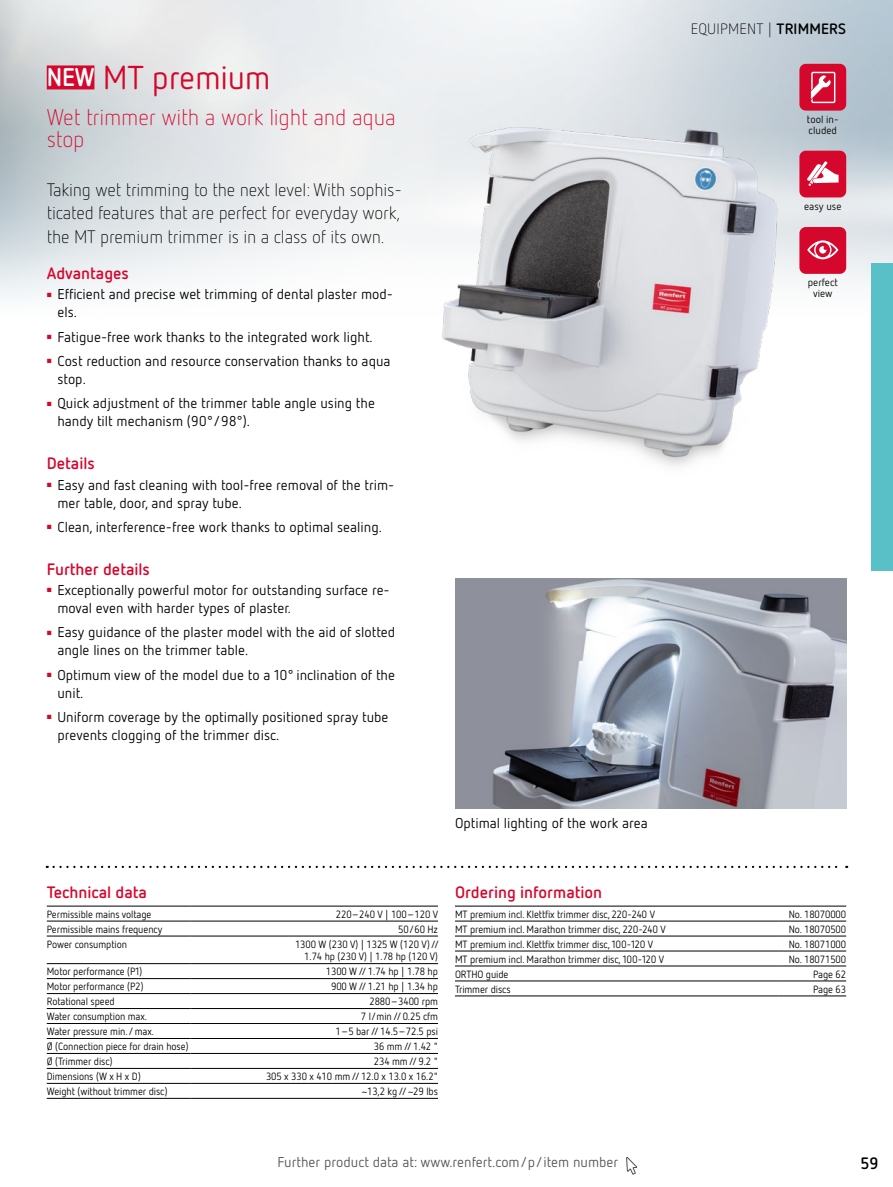
<style>
.page{position:relative;width:893px;height:1187px;background:#fff}
.page>*{position:absolute;margin:0;border:0;box-sizing:border-box;transform-origin:0 0}
.t1{font:33px "Netto Pro";letter-spacing:-.01em;color:#d5072d}
.t2{font:300 22.5px/22.5px "Netto Pro";letter-spacing:-.01em;color:#d5072d}
.t3{font:300 18px/23.2px "Netto Pro";letter-spacing:-.01em;color:#000;text-align:justify}
.t4{font:700 16.5px "Netto Pro";color:#d5072d}
.t5{font:700 16.5px "Netto Pro";color:#000}
.t6{font:300 15px "Netto Pro";letter-spacing:.01em;color:#000}
.t7{font:700 15px "Netto Pro";color:#000}
.t8{font:14.25px/18px "Netto Pro";color:#000}
.t9{font:14.25px "Netto Pro";color:#565655}
.t10{font:10.5px/12.6px "Netto Pro";letter-spacing:-.01em;color:#000;text-align:right;scale:.96 1}
.t11{font:10.5px/10.5px "Netto Pro";letter-spacing:-.01em;color:#000}
.s1{font-weight:700;font-size:25.5px;color:#fff}
.s2{font-weight:300}
</style>
<div class="page">
<img style="left:1px;top:0;width:892px;height:456px">
<img style="left:0;top:0;width:1px;height:455px">
<div style="left:799px;top:64px;width:47px;height:47px;background:#d5072d;border-radius:6px"></div>
<div style="left:811px;top:72px;width:24px;height:31px;border:1px solid #fff"></div>
<svg style="left:811px;top:75px;width:20px;height:26px"></svg>
<div style="left:799px;top:151px;width:47px;height:46px;background:#d5072d;border-radius:6px"></div>
<svg style="left:811px;top:161px;width:28px;height:23px"></svg>
<div style="left:799px;top:227px;width:47px;height:47px;background:#d5072d;border-radius:6px"></div>
<svg style="left:811px;top:240px;width:27px;height:19px"></svg>
<img style="left:455px;top:578px;width:391px;height:230px">
<div style="left:47px;top:65px;width:47px;height:24px;background:#d5072d"></div>
<svg style="left:54px;top:865px;width:793px;height:3px"></svg>
<hr style="left:47px;top:905px;width:143px;height:1px;background:#000">
<hr style="left:190px;top:905px;width:248px;height:1px;background:#000">
<hr style="left:47px;top:920px;width:143px;height:1px;background:#000">
<hr style="left:190px;top:920px;width:248px;height:1px;background:#000">
<hr style="left:47px;top:935px;width:143px;height:1px;background:#000">
<hr style="left:190px;top:935px;width:248px;height:1px;background:#000">
<hr style="left:47px;top:963px;width:143px;height:1px;background:#000">
<hr style="left:190px;top:963px;width:248px;height:1px;background:#000">
<hr style="left:47px;top:978px;width:143px;height:1px;background:#000">
<hr style="left:190px;top:978px;width:248px;height:1px;background:#000">
<hr style="left:47px;top:993px;width:143px;height:1px;background:#000">
<hr style="left:190px;top:993px;width:248px;height:1px;background:#000">
<hr style="left:47px;top:1008px;width:143px;height:1px;background:#000">
<hr style="left:190px;top:1008px;width:248px;height:1px;background:#000">
<hr style="left:47px;top:1023px;width:143px;height:1px;background:#000">
<hr style="left:190px;top:1023px;width:248px;height:1px;background:#000">
<hr style="left:47px;top:1038px;width:143px;height:1px;background:#000">
<hr style="left:190px;top:1038px;width:248px;height:1px;background:#000">
<hr style="left:47px;top:1053px;width:143px;height:1px;background:#000">
<hr style="left:190px;top:1053px;width:248px;height:1px;background:#000">
<hr style="left:47px;top:1068px;width:143px;height:1px;background:#000">
<hr style="left:190px;top:1068px;width:248px;height:1px;background:#000">
<hr style="left:47px;top:1083px;width:143px;height:1px;background:#000">
<hr style="left:47px;top:1097px;width:143px;height:1px;background:#000">
<hr style="left:190px;top:1083px;width:248px;height:1px;background:#000">
<hr style="left:190px;top:1097px;width:248px;height:1px;background:#000">
<hr style="left:455px;top:905px;width:323px;height:1px;background:#000">
<hr style="left:778px;top:905px;width:68px;height:1px;background:#000">
<hr style="left:455px;top:920px;width:323px;height:1px;background:#000">
<hr style="left:778px;top:920px;width:68px;height:1px;background:#000">
<hr style="left:455px;top:935px;width:323px;height:1px;background:#000">
<hr style="left:778px;top:935px;width:68px;height:1px;background:#000">
<hr style="left:455px;top:950px;width:323px;height:1px;background:#000">
<hr style="left:778px;top:950px;width:68px;height:1px;background:#000">
<hr style="left:455px;top:965px;width:323px;height:1px;background:#000">
<hr style="left:778px;top:965px;width:68px;height:1px;background:#000">
<hr style="left:455px;top:980px;width:323px;height:1px;background:#000">
<hr style="left:455px;top:995px;width:323px;height:1px;background:#000">
<hr style="left:778px;top:980px;width:68px;height:1px;background:#000">
<hr style="left:778px;top:995px;width:68px;height:1px;background:#000">
<img style="left:398px;top:63px;width:413px;height:403px">
<div style="left:872px;top:263px;width:21px;height:307px;background:#5ac0c7"></div>
<svg style="left:626px;top:1157px;width:11px;height:18px"></svg>
<h1 class="t1" style="left:47px;top:57px;width:225px"><span class="s1">NEW</span> MT premium</h1>
<h2 class="t2" style="left:47px;top:105px;width:350px">Wet trimmer with a work light and aqua stop</h2>
<h3 class="t3" style="left:47px;top:178px;width:357px">Taking wet trimming to the next level: With sophis&shy;ticated features that are perfect for everyday work, the MT premium trimmer is in a class of its own.</h3>
<h3 class="t4" style="left:47px;top:262px;width:84px">Advantages</h3>
<h3 class="t8" style="left:57px;top:285px;width:337px;text-indent:-11px"><sup>■</sup> Efficient and precise wet trimming of dental plaster mod&shy;els.</h3>
<h3 class="t8" style="left:47px;top:327px;width:328px"><sup>■</sup> Fatigue-free work thanks to the integrated work light.</h3>
<h3 class="t8" style="left:57px;top:351px;width:335px;text-indent:-11px"><sup>■</sup> Cost reduction and resource conservation thanks to aqua stop.</h3>
<h3 class="t8" style="left:57px;top:394px;width:319px;text-indent:-11px"><sup>■</sup> Quick adjustment of the trimmer table angle using the handy tilt mechanism (90°/98°).</h3>
<h3 class="t4" style="left:47px;top:452px;width:50px">Details</h3>
<h3 class="t8" style="left:57px;top:475px;width:339px;text-indent:-11px"><sup>■</sup> Easy and fast cleaning with tool-free removal of the trim&shy;mer table, door, and spray tube.</h3>
<h3 class="t8" style="left:47px;top:517px;width:337px"><sup>■</sup> Clean, interference-free work thanks to optimal sealing.</h3>
<h3 class="t4" style="left:47px;top:558px;width:105px">Further details</h3>
<h3 class="t8" style="left:57px;top:580px;width:334px;text-indent:-11px"><sup>■</sup> Exceptionally powerful motor for outstanding surface re&shy;moval even with harder types of plaster.</h3>
<h3 class="t8" style="left:57px;top:622px;width:339px;text-indent:-11px"><sup>■</sup> Easy guidance of the plaster model with the aid of slotted angle lines on the trimmer table.</h3>
<h3 class="t8" style="left:57px;top:665px;width:339px;text-indent:-11px"><sup>■</sup> Optimum view of the model due to a 10° inclination of the unit.</h3>
<h3 class="t8" style="left:57px;top:707px;width:333px;text-indent:-11px"><sup>■</sup> Uniform coverage by the optimally positioned spray tube prevents clogging of the trimmer disc.</h3>
<h3 class="t6" style="left:691px;top:19px;width:39px">Equipment</h3>
<h3 class="t7" style="left:768px;top:19px;width:27px"><span class="s2">|</span> Trimmers</h3>
<p class="t11" style="left:807px;top:114px;width:33px">tool in&shy;cluded</p>
<p class="t11" style="left:804px;top:200px;width:39px">easy use</p>
<p class="t11" style="left:808px;top:277px;width:32px;text-align:center">perfect view</p>
<h3 class="t8" style="left:455px;top:813px;width:194px">Optimal lighting of the work area</h3>
<h3 class="t4" style="left:47px;top:880px;width:102px">Technical data</h3>
<p class="t10" style="left:47px;top:907px;width:111px">Permissible mains voltage</p>
<p class="t10" style="left:336px;top:907px;width:108px">220–240 V | 100–120 V</p>
<p class="t10" style="left:47px;top:922px;width:122px">Permissible mains frequency</p>
<p class="t10" style="left:398px;top:922px;width:43px">50/60 Hz</p>
<p class="t10" style="left:47px;top:937px;width:85px">Power consumption</p>
<p class="t10" style="left:295px;top:937px;width:152px">1300 W (230 V) | 1325 W (120 V) //<br>1.74 hp (230 V) | 1.78 hp (120 V)</p>
<p class="t10" style="left:47px;top:964px;width:101px">Motor performance (P1)</p>
<p class="t10" style="left:326px;top:964px;width:118px">1300 W // 1.74 hp | 1.78 hp</p>
<p class="t10" style="left:47px;top:979px;width:102px">Motor performance (P2)</p>
<p class="t10" style="left:331px;top:979px;width:113px">900 W // 1.21 hp | 1.34 hp</p>
<p class="t10" style="left:47px;top:994px;width:72px">Rotational speed</p>
<p class="t10" style="left:369px;top:994px;width:73px">2880–3400 rpm</p>
<p class="t10" style="left:47px;top:1009px;width:106px">Water consumption max.</p>
<p class="t10" style="left:361px;top:1009px;width:82px">7 l/min // 0.25 cfm</p>
<p class="t10" style="left:47px;top:1024px;width:113px">Water pressure min. / max.</p>
<p class="t10" style="left:335px;top:1024px;width:108px">1–5 bar // 14.5–72.5 psi</p>
<p class="t10" style="left:47px;top:1039px;width:149px">Ø (Connection piece for drain hose)</p>
<p class="t10" style="left:374px;top:1039px;width:68px">36 mm // 1.42 "</p>
<p class="t10" style="left:47px;top:1054px;width:70px">Ø (Trimmer disc)</p>
<p class="t10" style="left:374px;top:1054px;width:68px">234 mm // 9.2 "</p>
<p class="t10" style="left:47px;top:1069px;width:99px">Dimensions (W x H x D)</p>
<p class="t10" style="left:266px;top:1069px;width:181px">305 x 330 x 410 mm // 12.0 x 13.0 x 16.2"</p>
<p class="t10" style="left:47px;top:1084px;width:127px">Weight (without trimmer disc)</p>
<p class="t10" style="left:362px;top:1084px;width:81px">~13,2 kg // ~29 lbs</p>
<h3 class="t4" style="left:455px;top:880px;width:149px">Ordering information</h3>
<p class="t10" style="left:455px;top:907px;width:210px">MT premium incl. Klettfix trimmer disc, 220-240 V</p>
<p class="t10" style="left:789px;top:907px;width:61px">No. 18070000</p>
<p class="t10" style="left:455px;top:922px;width:221px">MT premium incl. Marathon trimmer disc, 220-240 V</p>
<p class="t10" style="left:789px;top:922px;width:61px">No. 18070500</p>
<p class="t10" style="left:455px;top:937px;width:208px">MT premium incl. Klettfix trimmer disc, 100-120 V</p>
<p class="t10" style="left:789px;top:937px;width:61px">No. 18071000</p>
<p class="t10" style="left:455px;top:952px;width:219px">MT premium incl. Marathon trimmer disc, 100-120 V</p>
<p class="t10" style="left:789px;top:952px;width:61px">No. 18071500</p>
<p class="t10" style="left:455px;top:967px;width:57px">ORTHO guide</p>
<p class="t10" style="left:813px;top:967px;width:36px">Page 62</p>
<p class="t10" style="left:455px;top:982px;width:60px">Trimmer discs</p>
<p class="t10" style="left:813px;top:982px;width:36px">Page 63</p>
<h3 class="t9" style="left:277px;top:1152px;width:342px">Further product data at: www.renfert.com/p/item number</h3>
<h3 class="t5" style="left:860px;top:1151px;width:20px">59</h3>
</div>
